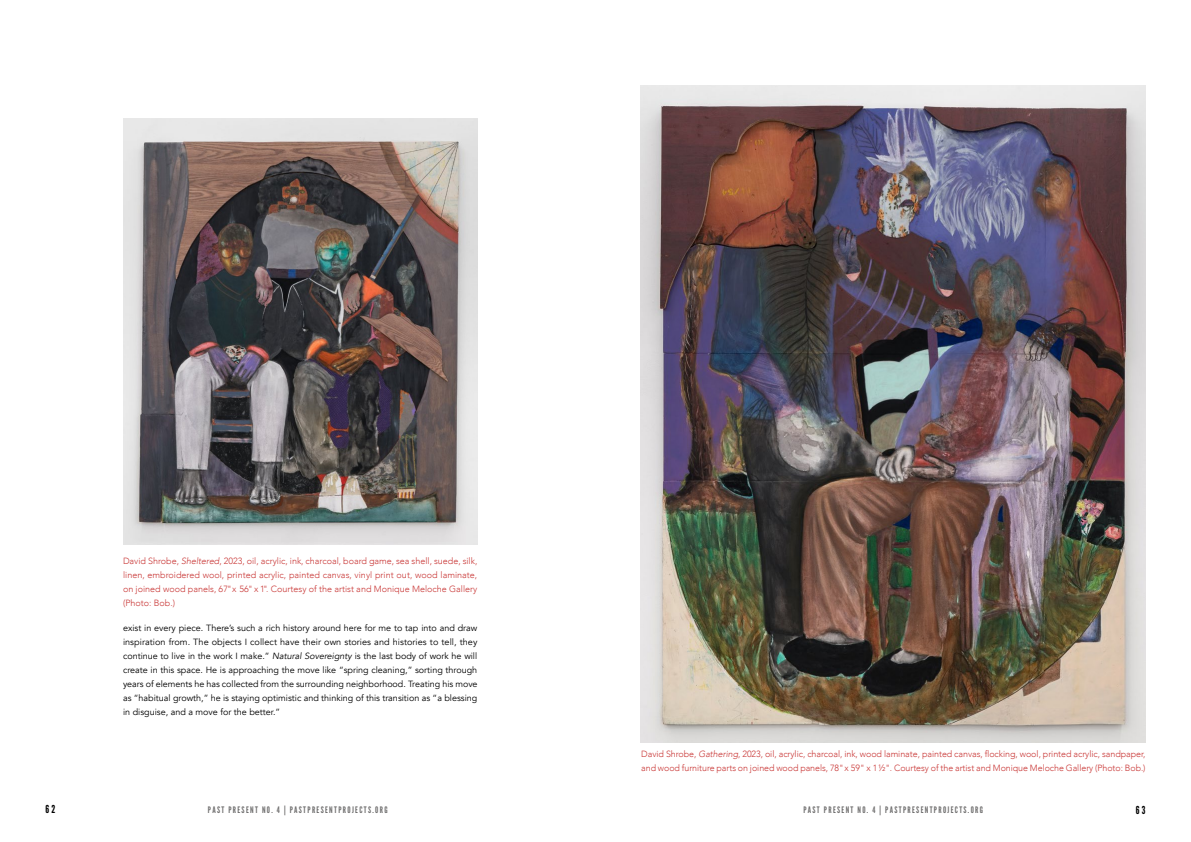
<style>
.page{position:relative;width:1191px;height:842px;background:#fff}
.page>*{position:absolute;margin:0;border:0;box-sizing:border-box;transform-origin:0 0}
.t1{font:11px "League Gothic";color:#000}
.t2{font:9px/14px "Avenir";color:#000;text-align:justify}
.t3{font:300 9px/14px "Avenir";letter-spacing:-.005em;color:#c93736;text-align:justify}
.t4{font:9px "League Gothic";letter-spacing:.15em;color:#706f6f}
.s1{font-style:italic}
</style>
<div class="page">
<img style="left:641px;top:85px;width:504px;height:657px">
<img style="left:123px;top:119px;width:354px;height:426px">
<p class="t3" style="left:123px;top:554px;width:356px">David Shrobe, <span class="s1">Sheltered</span>, 2023, oil, acrylic, ink, charcoal, board game, sea shell, suede, silk, linen, embroidered wool, printed acrylic, painted canvas, vinyl print out, wood laminate, on joined wood panels, 67" x 56" x 1". Courtesy of the artist and Monique Meloche Gallery (Photo: Bob.)</p>
<p class="t2" style="left:123px;top:621px;width:356px">exist in every piece. There’s such a rich history around here for me to tap into and draw inspiration from. The objects I collect have their own stories and histories to tell, they continue to live in the work I make.” <span class="s1">Natural Sovereignty</span> is the last body of work he will create in this space. He is approaching the move like “spring cleaning,” sorting through years of elements he has collected from the surrounding neighborhood. Treating his move as “habitual growth,” he is staying optimistic and thinking of this transition as “a blessing in disguise, and a move for the better.”</p>
<p class="t3" style="left:641px;top:746px;width:506px">David Shrobe, <span class="s1">Gathering</span>, 2023, oil, acrylic, charcoal, ink, wood laminate, painted canvas, flocking, wool, printed acrylic, sandpaper, and wood furniture parts on joined wood panels, 78" x 59" x 1 ½". Courtesy of the artist and Monique Meloche Gallery (Photo: Bob.)</p>
<p class="t1" style="left:45px;top:802px;width:11px">62</p>
<p class="t4" style="left:208px;top:804px;width:181px">PAST PRESENT NO. 4 | PASTPRESENTPROJECTS.ORG</p>
<p class="t4" style="left:803px;top:804px;width:181px">PAST PRESENT NO. 4 | PASTPRESENTPROJECTS.ORG</p>
<p class="t1" style="left:1136px;top:804px;width:11px">63</p>
</div>
